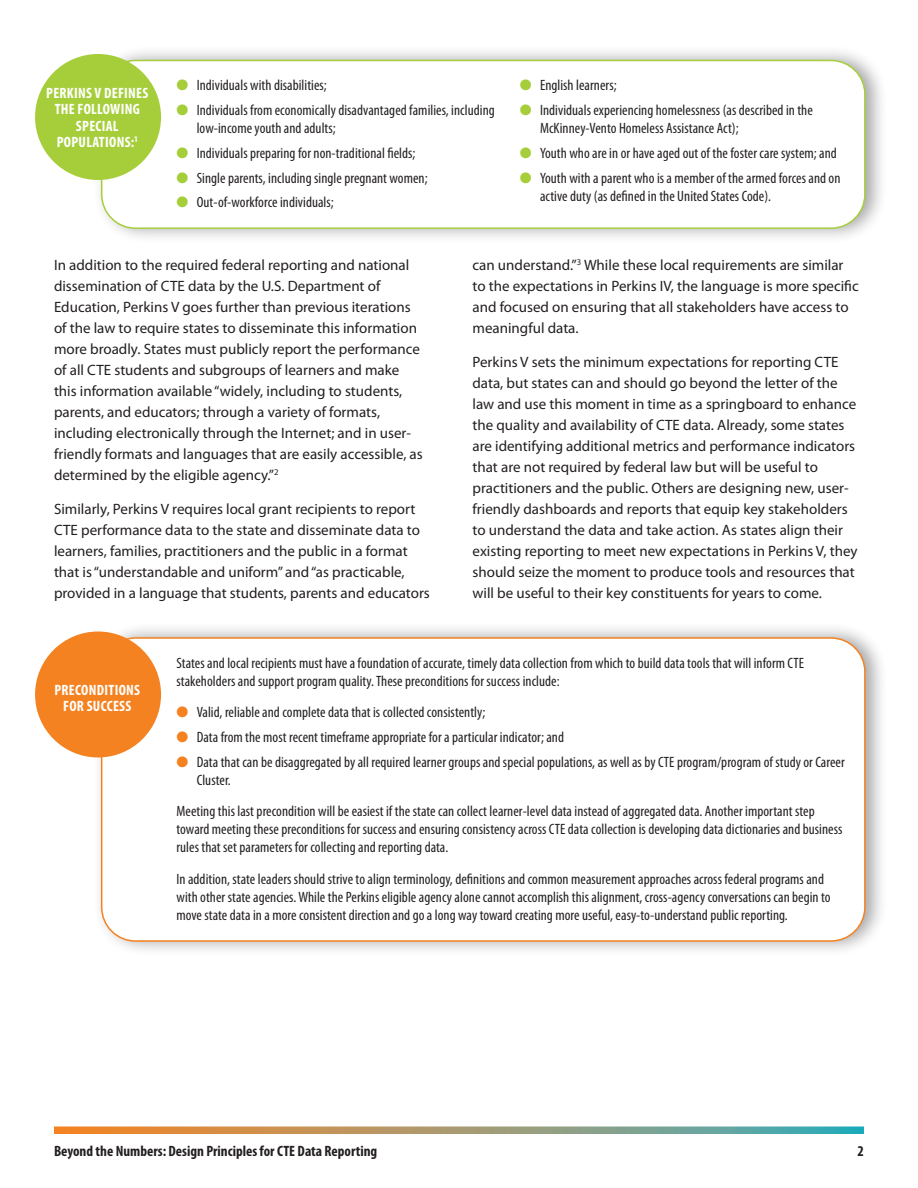
<style>
.page{position:relative;width:918px;height:1188px;background:#fff}
.page>*{position:absolute;margin:0;border:0;box-sizing:border-box;transform-origin:0 0}
.Sidebar_body{font:condensed 15px/18px "Myriad Pro";letter-spacing:.005em;color:#231f20}
.Body{font:15px/21px "Myriad Pro";color:#231f20}
.Sidebar_title_in_gre{font:700 condensed 15px/16.5px "Myriad Pro";letter-spacing:.02em;color:#fff;text-align:center}
.t1{font:700 condensed 15px "Myriad Pro";color:#231f20}
.s1{color:#a6ce3b}
.s2{color:#f58220}
</style>
<div class="page">
<svg style="left:54px;top:1126px;width:810px;height:8px;background:#a69f79"></svg>
<div style="left:92px;top:44px;width:795px;height:200px;background:#231f20;opacity:.4"></div>
<div style="left:102px;top:61px;width:763px;height:167px;background:#fff;border-radius:34px"></div>
<div style="left:101px;top:60px;width:765px;height:169px;border:2px solid #a6ce3b;border-radius:34px"></div>
<div style="left:35px;top:54px;width:126px;height:126px;background:#a6ce3b;border-radius:50%"></div>
<div style="left:92px;top:622px;width:795px;height:335px;background:#231f20;opacity:.4"></div>
<div style="left:102px;top:638px;width:763px;height:303px;background:#fff;border-radius:34px"></div>
<div style="left:101px;top:637px;width:765px;height:305px;border:2px solid #f58220;border-radius:34px"></div>
<div style="left:35px;top:632px;width:126px;height:125px;background:#f58220;border-radius:50%"></div>
<p class="Sidebar_title_in_gre" style="left:46px;top:85px;width:104px">PERKINS V DEFINES<br>THE FOLLOWING<br>SPECIAL</p>
<p class="Sidebar_title_in_gre" style="left:57px;top:134px;width:83px">POPULATIONS:<sup>1</sup></p>
<p class="Sidebar_body" style="left:176px;top:77px;width:152px"><span class="s1">●</span> Individuals with disabilities;</p>
<p class="Sidebar_body" style="left:197px;top:102px;width:300px;text-indent:-20px"><span class="s1">●</span> Individuals from economically disadvantaged families, including low-income youth and adults;</p>
<p class="Sidebar_body" style="left:176px;top:144px;width:240px"><span class="s1">●</span> Individuals preparing for non-traditional fields;</p>
<p class="Sidebar_body" style="left:176px;top:169px;width:253px"><span class="s1">●</span> Single parents, including single pregnant women;</p>
<p class="Sidebar_body" style="left:176px;top:194px;width:159px"><span class="s1">●</span> Out-of-workforce individuals;</p>
<p class="Sidebar_body" style="left:520px;top:77px;width:98px"><span class="s1">●</span> English learners;</p>
<p class="Sidebar_body" style="left:540px;top:102px;width:274px;text-indent:-20px"><span class="s1">●</span> Individuals experiencing homelessness (as described in the<br>McKinney-Vento Homeless Assistance Act);</p>
<p class="Sidebar_body" style="left:520px;top:144px;width:319px"><span class="s1">●</span> Youth who are in or have aged out of the foster care system; and</p>
<p class="Sidebar_body" style="left:540px;top:169px;width:302px;text-indent:-20px"><span class="s1">●</span> Youth with a parent who is a member of the armed forces and on active duty (as defined in the United States Code).</p>
<p class="Body" style="left:54px;top:254px;width:370px">In addition to the required federal reporting and national dissemination of CTE data by the U.S. Department of Education, Perkins V goes further than previous iterations of the law to require states to disseminate this information more broadly. States must publicly report the performance of all CTE students and subgroups of learners and make this information available “widely, including to students, parents, and educators; through a variety of formats, including electronically through the Internet; and in user&shy;friendly formats and languages that are easily accessible, as determined by the eligible agency.”<sup>2</sup></p>
<p class="Body" style="left:54px;top:499px;width:377px">Similarly, Perkins V requires local grant recipients to report CTE performance data to the state and disseminate data to learners, families, practitioners and the public in a format that is “understandable and uniform” and “as practicable, provided in a language that students, parents and educators</p>
<p class="Body" style="left:472px;top:254px;width:388px">can understand.”<sup>3</sup> While these local requirements are similar to the expectations in Perkins IV, the language is more specific and focused on ensuring that all stakeholders have access to meaningful data.</p>
<p class="Body" style="left:472px;top:352px;width:387px">Perkins V sets the minimum expectations for reporting CTE data, but states can and should go beyond the letter of the law and use this moment in time as a springboard to enhance the quality and availability of CTE data. Already, some states are identifying additional metrics and performance indicators that are not required by federal law but will be useful to practitioners and the public. Others are designing new, user&shy;friendly dashboards and reports that equip key stakeholders to understand the data and take action. As states align their existing reporting to meet new expectations in Perkins V, they should seize the moment to produce tools and resources that will be useful to their key constituents for years to come.</p>
<p class="Sidebar_title_in_gre" style="left:54px;top:682px;width:87px">PRECONDITIONS<br>FOR SUCCESS</p>
<p class="Sidebar_body" style="left:176px;top:654px;width:629px">States and local recipients must have a foundation of accurate, timely data collection from which to build data tools that will inform CTE stakeholders and support program quality. These preconditions for success include:</p>
<p class="Sidebar_body" style="left:176px;top:704px;width:310px"><span class="s2">●</span> Valid, reliable and complete data that is collected consistently;</p>
<p class="Sidebar_body" style="left:176px;top:729px;width:389px"><span class="s2">●</span> Data from the most recent timeframe appropriate for a particular indicator; and</p>
<p class="Sidebar_body" style="left:197px;top:753px;width:650px;text-indent:-20px"><span class="s2">●</span> Data that can be disaggregated by all required learner groups and special populations, as well as by CTE program/program of study or Career<br>Cluster.</p>
<p class="Sidebar_body" style="left:176px;top:803px;width:667px">Meeting this last precondition will be easiest if the state can collect learner-level data instead of aggregated data. Another important step toward meeting these preconditions for success and ensuring consistency across CTE data collection is developing data dictionaries and business rules that set parameters for collecting and reporting data.</p>
<p class="Sidebar_body" style="left:176px;top:870px;width:656px">In addition, state leaders should strive to align terminology, definitions and common measurement approaches across federal programs and with other state agencies. While the Perkins eligible agency alone cannot accomplish this alignment, cross-agency conversations can begin to move state data in a more consistent direction and go a long way toward creating more useful, easy-to-understand public reporting.</p>
<p class="t1" style="left:54px;top:1143px;width:325px">Beyond the Numbers: Design Principles for CTE Data Reporting</p>
<p class="t1" style="left:858px;top:1143px;width:8px">2</p>
</div>
